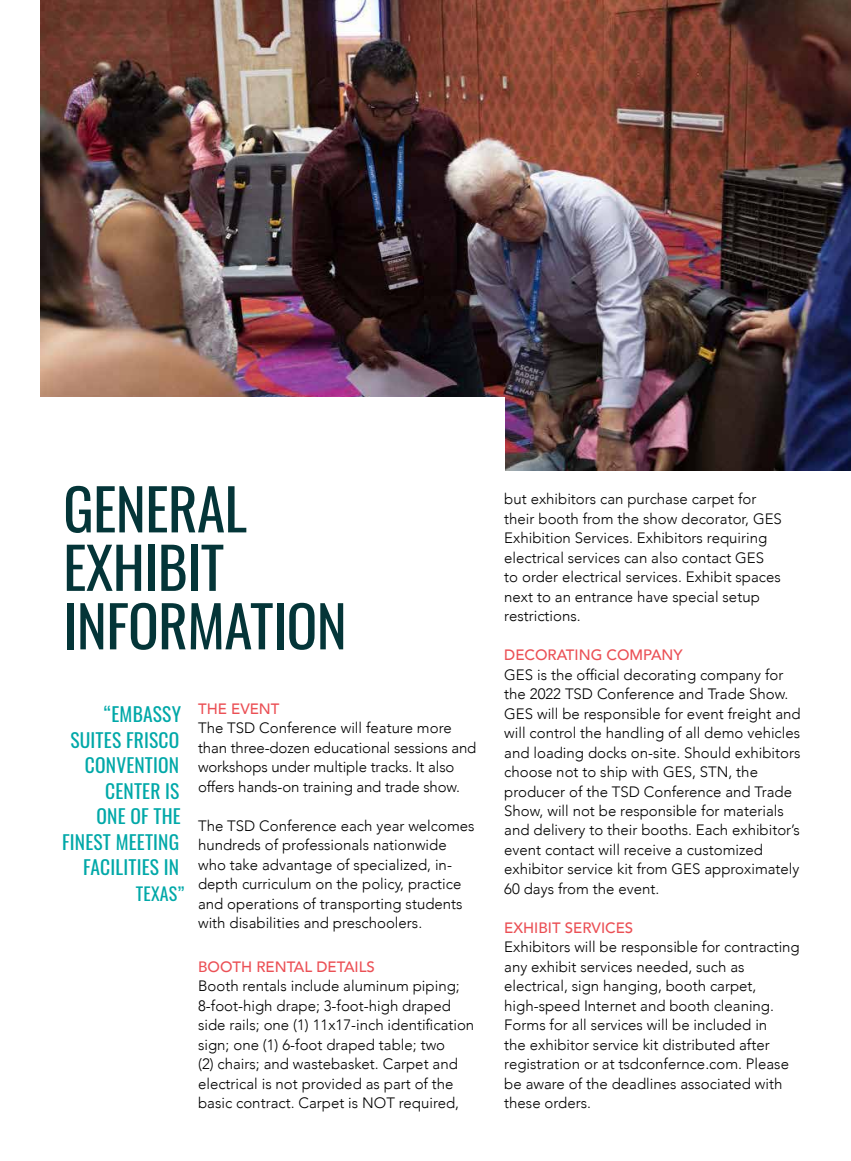
<style>
.page{position:relative;width:851px;height:1161px;background:#fff}
.page>*{position:absolute;margin:0;border:0;box-sizing:border-box;transform-origin:0 0}
.t1{font:57px/58.5px "Oswald";letter-spacing:-.01em;color:#043538}
.t2{font:19.5px/25.5px "Oswald";letter-spacing:.01em;color:#00a8a8;text-align:right}
.t3{font:18px "Oswald";letter-spacing:.01em;color:#00a8a8}
.t4{font:300 15px/19.5px "Avenir";color:#000}
.t5{font:500 15px "Avenir";color:#eb5055}
</style>
<div class="page">
<img style="left:40px;top:0;width:810px;height:470px">
<div style="left:36px;top:397px;width:468px;height:280px;background:#fff"></div>
<h1 class="t1" style="left:63px;top:474px;width:285px">GENERAL<br>EXHIBIT<br>INFORMATION</h1>
<p class="t4" style="left:504px;top:489px;width:279px">but exhibitors can purchase carpet for their booth from the show decorator, GES Exhibition Services. Exhibitors requiring electrical services can also contact GES<br>to order electrical services. Exhibit spaces next to an entrance have special setup restrictions.</p>
<p class="t5" style="left:504px;top:642px;width:180px">DECORATING COMPANY</p>
<p class="t4" style="left:504px;top:665px;width:298px">GES is the official decorating company for the 2022 TSD Conference and Trade Show.<br>GES will be responsible for event freight and will control the handling of all demo vehicles and loading docks on-site. Should exhibitors choose not to ship with GES, STN, the producer of the TSD Conference and Trade Show, will not be responsible for materials and delivery to their booths. Each exhibitor’s event contact will receive a customized exhibitor service kit from GES approximately 60 days from the event.</p>
<p class="t5" style="left:504px;top:915px;width:130px">EXHIBIT SERVICES</p>
<p class="t4" style="left:504px;top:938px;width:297px">Exhibitors will be responsible for contracting any exhibit services needed, such as electrical, sign hanging, booth carpet, high-speed Internet and booth cleaning.<br>Forms for all services will be included in<br>the exhibitor service kit distributed after registration or at tsdconfernce.com. Please be aware of the deadlines associated with these orders.</p>
<p class="t5" style="left:198px;top:696px;width:83px">THE EVENT</p>
<p class="t4" style="left:198px;top:718px;width:280px">The TSD Conference will feature more than three-dozen educational sessions and workshops under multiple tracks. It also offers hands-on training and trade show.</p>
<p class="t4" style="left:198px;top:816px;width:278px">The TSD Conference each year welcomes hundreds of professionals nationwide who take advantage of specialized, in&shy;depth curriculum on the policy, practice and operations of transporting students with disabilities and preschoolers.</p>
<h2 class="t2" style="left:62px;top:699px;width:120px">“EMBASSY<br>SUITES FRISCO<br>CONVENTION<br>CENTER IS<br>ONE OF THE<br>FINEST MEETING<br>FACILITIES IN</h2>
<p class="t3" style="left:136px;top:877px;width:50px">TEXAS”</p>
<p class="t5" style="left:198px;top:954px;width:178px">BOOTH RENTAL DETAILS</p>
<p class="t4" style="left:198px;top:977px;width:278px">Booth rentals include aluminum piping; 8-foot-high drape; 3-foot-high draped side rails; one (1) 11x17-inch identification sign; one (1) 6-foot draped table; two<br>(2) chairs; and wastebasket. Carpet and electrical is not provided as part of the basic contract. Carpet is NOT required,</p>
</div>
